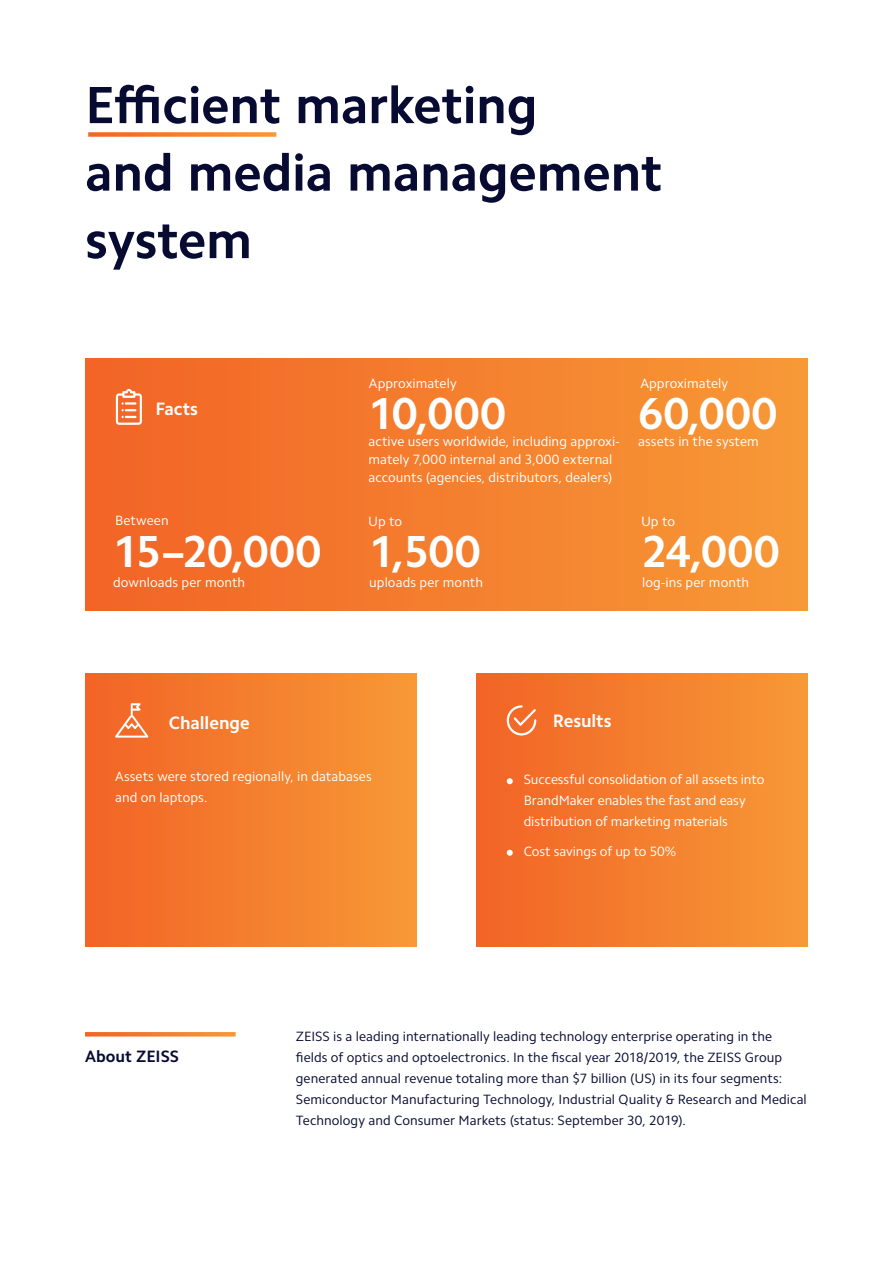
<style>
.page{position:relative;width:893px;height:1263px;background:#fff}
.page>*{position:absolute;margin:0;border:0;box-sizing:border-box;transform-origin:0 0}
.t1{font:700 52.5px/67.5px "Camphor Pro";letter-spacing:-.005em;color:#070b32}
.t2{font:700 45px "Camphor Pro";letter-spacing:.02em;color:#fff}
.t3{font:700 18px "Camphor Pro";letter-spacing:-.005em;color:#fff}
.t4{font:700 16.5px "Camphor Pro";color:#070b32}
.t5{font:13.5px/21px "Camphor Pro";color:#fff}
.t6{font:13.5px/21px "Camphor Pro";color:#070b32}
</style>
<div class="page">
<svg style="left:85px;top:1032px;width:151px;height:4px"></svg>
<svg style="left:88px;top:132px;width:188px;height:5px"></svg>
<div style="left:85px;top:358px;width:723px;height:252px;background:linear-gradient(to right,#f26326,#f79936)"></div>
<div style="left:85px;top:673px;width:331px;height:273px;background:linear-gradient(to right,#f26326,#f79936)"></div>
<div style="left:477px;top:673px;width:331px;height:273px;background:linear-gradient(to right,#f26326,#f79936)"></div>
<svg style="left:507px;top:778px;width:6px;height:6px"></svg>
<svg style="left:507px;top:850px;width:6px;height:6px"></svg>
<svg style="left:115px;top:703px;width:33px;height:35px"></svg>
<svg style="left:507px;top:705px;width:29px;height:30px"></svg>
<svg style="left:116px;top:388px;width:26px;height:37px"></svg>
<p class="t1" style="left:85px;top:71px;width:579px">Efficient marketing<br>and media management system</p>
<p class="t3" style="left:155px;top:398px;width:44px">Facts</p>
<p class="t5" style="left:369px;top:373px;width:89px">Approximately</p>
<p class="t2" style="left:369px;top:387px;width:139px">10,000</p>
<p class="t5" style="left:369px;top:432px;width:253px;line-height:18px">active users worldwide, including approxi&shy;mately 7,000 internal and 3,000 external accounts (agencies, distributors, dealers)</p>
<p class="t5" style="left:640px;top:373px;width:89px">Approximately</p>
<p class="t2" style="left:638px;top:387px;width:141px">60,000</p>
<p class="t5" style="left:638px;top:431px;width:122px">assets in the system</p>
<p class="t5" style="left:115px;top:510px;width:55px">Between</p>
<p class="t5" style="left:368px;top:510px;width:36px">Up to</p>
<p class="t5" style="left:641px;top:510px;width:36px">Up to</p>
<p class="t2" style="left:113px;top:525px;width:209px">15–20,000</p>
<p class="t5" style="left:113px;top:571px;width:133px">downloads per month</p>
<p class="t2" style="left:369px;top:525px;width:113px">1,500</p>
<p class="t5" style="left:369px;top:571px;width:115px">uploads per month</p>
<p class="t2" style="left:642px;top:525px;width:139px">24,000</p>
<p class="t5" style="left:642px;top:571px;width:109px">log-ins per month</p>
<p class="t3" style="left:169px;top:712px;width:82px">Challenge</p>
<p class="t5" style="left:115px;top:766px;width:258px">Assets were stored regionally, in databases and on laptops.</p>
<p class="t3" style="left:553px;top:710px;width:60px">Results</p>
<p class="t5" style="left:524px;top:769px;width:242px">Successful consolidation of all assets into<br>BrandMaker enables the fast and easy distribution of marketing materials</p>
<p class="t5" style="left:524px;top:841px;width:154px">Cost savings of up to 50%</p>
<p class="t4" style="left:85px;top:1046px;width:96px">About ZEISS</p>
<p class="t6" style="left:296px;top:1025px;width:512px">ZEISS is a leading internationally leading technology enterprise operating in the fields of optics and optoelectronics. In the fiscal year 2018/2019, the ZEISS Group generated annual revenue totaling more than $7 billion (US) in its four segments:<br>Semiconductor Manufacturing Technology, Industrial Quality &amp; Research and Medical Technology and Consumer Markets (status: September 30, 2019).</p>
</div>
